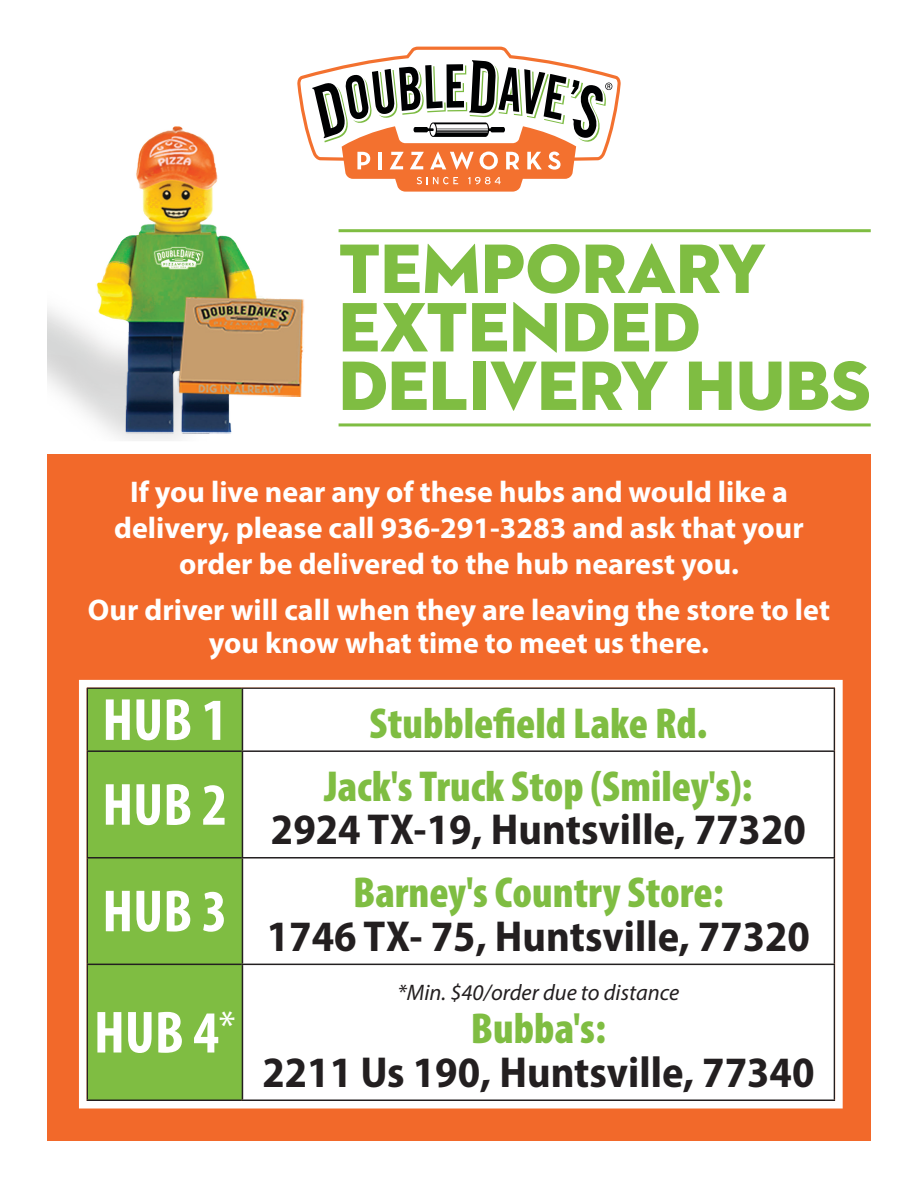
<style>
.page{position:relative;width:918px;height:1188px;background:#fff}
.page>*{position:absolute;margin:0;border:0;box-sizing:border-box;transform-origin:0 0}
.green_titling_left_w{font:71.1px/58.5px "Neutraface 2 Display Titling";color:#7fbd42}
.hub_name{font:700 condensed 60px "Myriad Pro";color:#fff}
.hub_address{font:700 semi-condensed 43.5px "Myriad Pro";color:#231f20}
.hub_address-2{font:900 condensed 43.5px "Myriad Pro";color:#7fbd42}
.hub_address_name{font:900 condensed 43.5px "Myriad Pro";color:#7fbd42}
.Body_Bold{font:700 30px/36px "Myriad Pro";color:#fff;text-align:center}
.Body_Bold-2{font:italic 22.5px "Myriad Pro";color:#231f20}
</style>
<div class="page">
<div style="left:47px;top:455px;width:824px;height:686px;background:#f2692a"></div>
<svg style="left:297px;top:47px;width:324px;height:145px"></svg>
<svg style="left:312px;top:60px;width:300px;height:84px"></svg>
<svg style="left:480px;top:152px;width:18px;height:18px"></svg>
<svg style="left:506px;top:152px;width:13px;height:17px"></svg>
<svg style="left:357px;top:152px;width:13px;height:17px"></svg>
<hr style="left:378px;top:152px;width:4px;height:17px;background:#fff">
<svg style="left:390px;top:152px;width:14px;height:17px"></svg>
<svg style="left:410px;top:152px;width:14px;height:17px"></svg>
<svg style="left:417px;top:177px;width:41px;height:7px"></svg>
<svg style="left:468px;top:177px;width:33px;height:7px"></svg>
<svg style="left:430px;top:152px;width:44px;height:18px"></svg>
<svg style="left:527px;top:152px;width:15px;height:17px"></svg>
<svg style="left:548px;top:152px;width:13px;height:18px"></svg>
<hr style="left:339px;top:229px;width:532px;height:3px;background:#7fbd42">
<hr style="left:339px;top:423px;width:532px;height:3px;background:#7fbd42">
<svg style="left:79px;top:679px;width:764px;height:430px;background:#e1edd5"></svg>
<img style="left:47px;top:125px;width:278px;height:316px">
<p class="green_titling_left_w" style="left:339px;top:240px;width:428px">TEMPORARY<br>EXTENDED</p>
<p class="green_titling_left_w" style="left:339px;top:357px;width:534px">DELIVERY HUBS</p>
<p class="Body_Bold" style="left:114px;top:473px;width:691px">If you live near any of these hubs and would like a delivery, please call 936-291-3283 and ask that your order be delivered to the hub nearest you.</p>
<p class="Body_Bold" style="left:88px;top:593px;width:744px;line-height:33px">Our driver will call when they are leaving the store to let you know what time to meet us there.</p>
<p class="hub_name" style="left:102px;top:682px;width:126px">HUB 1</p>
<p class="hub_address-2" style="left:370px;top:695px;width:339px">Stubblefield Lake Rd.</p>
<p class="hub_name" style="left:102px;top:767px;width:126px">HUB 2</p>
<p class="hub_name" style="left:102px;top:874px;width:126px">HUB 3</p>
<p class="hub_name" style="left:94px;top:995px;width:143px">HUB 4<sup>*</sup></p>
<p class="hub_address-2" style="left:324px;top:758px;width:430px">Jack's Truck Stop (Smiley's):</p>
<p class="hub_address" style="left:271px;top:802px;width:537px">2924 TX-19, Huntsville, 77320</p>
<p class="hub_address-2" style="left:353px;top:865px;width:372px">Barney's Country Store:</p>
<p class="hub_address" style="left:267px;top:908px;width:545px">1746 TX- 75, Huntsville, 77320</p>
<p class="Body_Bold-2" style="left:397px;top:978px;width:283px">*Min. $40/order due to distance</p>
<p class="hub_address_name" style="left:471px;top:1001px;width:136px">Bubba's:</p>
<p class="hub_address" style="left:262px;top:1044px;width:554px">2211 Us 190, Huntsville, 77340</p>
</div>
